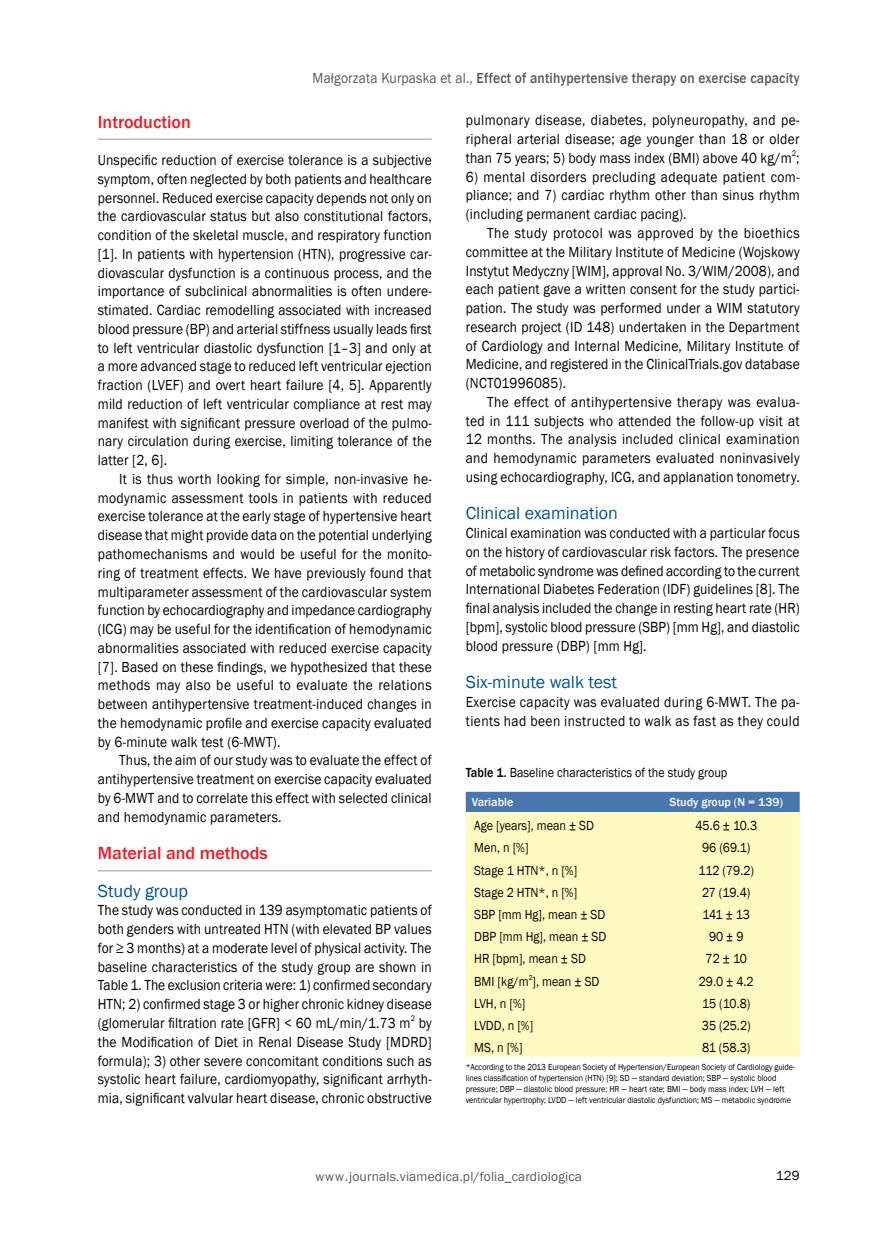
<style>
.page{position:relative;width:872px;height:1234px;background:#fff}
.page>*{position:absolute;margin:0;border:0;box-sizing:border-box;transform-origin:0 0}
.t1{font:18px "Franklin Gothic";color:#005496}
.t2{font:500 18px "Franklin Gothic";color:#ed1d24}
.t3{font:15px/18.8px "Franklin Gothic";letter-spacing:.015em;color:#000;text-align:justify;scale:.9 1}
.t4{font:500 15px "Franklin Gothic";letter-spacing:.01em;color:#58595b;scale:.9 1}
.t5{font:13.5px "Franklin Gothic";color:#000;scale:.9 1}
.t6{font:13.5px "Franklin Gothic";letter-spacing:.01em;color:#58595b}
.t7{font:13.5px "Franklin Gothic";color:#000}
.t8{font:500 12px "Franklin Gothic";color:#fff}
.t9{font:9px/10.9px "Franklin Gothic";color:#000;scale:.9 1}
.t10{font:8.25px "Franklin Gothic";color:#000;scale:.9 1}
.s1{font-weight:400}
.s2{font-weight:500}
</style>
<div class="page">
<hr style="left:98px;top:139px;width:334px;height:1px;background:#939598">
<hr style="left:98px;top:870px;width:334px;height:1px;background:#939598">
<div style="left:466px;top:791px;width:333px;height:21px;background:#4876ae"></div>
<div style="left:466px;top:812px;width:333px;height:244px;background:#fffac2"></div>
<p class="t4" style="left:312px;top:69px;width:543px"><span class="s1">Małgorzata Kurpaska et al.,</span> Effect of antihypertensive therapy on exercise capacity</p>
<p class="t2" style="left:98px;top:110px;width:95px">Introduction</p>
<p class="t3" style="left:98px;top:151px;width:372px">Unspecific reduction of exercise tolerance is a subjective symptom, often neglected by both patients and healthcare personnel. Reduced exercise capacity depends not only on the cardiovascular status but also constitutional factors, condition of the skeletal muscle, and respiratory function [1]. In patients with hypertension (HTN), progressive car&shy;diovascular dysfunction is a continuous process, and the importance of subclinical abnormalities is often undere&shy;stimated. Cardiac remodelling associated with increased blood pressure (BP) and arterial stiffness usually leads first to left ventricular diastolic dysfunction [1–3] and only at a more advanced stage to reduced left ventricular ejection fraction (LVEF) and overt heart failure [4, 5]. Apparently mild reduction of left ventricular compliance at rest may manifest with significant pressure overload of the pulmo&shy;nary circulation during exercise, limiting tolerance of the latter [2, 6].</p>
<p class="t3" style="left:98px;top:470px;width:372px;text-indent:21px">It is thus worth looking for simple, non-invasive he&shy;modynamic assessment tools in patients with reduced exercise tolerance at the early stage of hypertensive heart disease that might provide data on the potential underlying pathomechanisms and would be useful for the monito&shy;ring of treatment effects. We have previously found that multiparameter assessment of the cardiovascular system function by echocardiography and impedance cardiography (ICG) may be useful for the identification of hemodynamic abnormalities associated with reduced exercise capacity [7]. Based on these findings, we hypothesized that these methods may also be useful to evaluate the relations between antihypertensive treatment-induced changes in the hemodynamic profile and exercise capacity evaluated by 6-minute walk test (6-MWT).</p>
<p class="t3" style="left:98px;top:751px;width:372px;text-indent:21px">Thus, the aim of our study was to evaluate the effect of antihypertensive treatment on exercise capacity evaluated by 6-MWT and to correlate this effect with selected clinical and hemodynamic parameters.</p>
<p class="t2" style="left:98px;top:841px;width:171px">Material and methods</p>
<p class="t1" style="left:98px;top:879px;width:92px">Study group</p>
<p class="t3" style="left:98px;top:901px;width:372px">The study was conducted in 139 asymptomatic patients of both genders with untreated HTN (with elevated BP values for ≥ 3 months) at a moderate level of physical activity. The baseline characteristics of the study group are shown in Table 1. The exclusion criteria were: 1) confirmed secondary HTN; 2) confirmed stage 3 or higher chronic kidney disease (glomerular filtration rate [GFR] &lt; 60 mL/min/1.73 m</p>
<p class="t10" style="left:411px;top:1013px;width:6px">2</p>
<p class="t3" style="left:98px;top:1013px;width:372px;text-indent:321px">by the Modification of Diet in Renal Disease Study [MDRD] formula); 3) other severe concomitant conditions such as systolic heart failure, cardiomyopathy, significant arrhyth&shy;mia, significant valvular heart disease, chronic obstructive</p>
<p class="t3" style="left:466px;top:111px;width:372px">pulmonary disease, diabetes, polyneuropathy, and pe&shy;ripheral arterial disease; age younger than 18 or older than 75 years; 5) body mass index (BMI) above 40 kg/m ;</p>
<p class="t10" style="left:792px;top:148px;width:6px">2</p>
<p class="t3" style="left:466px;top:168px;width:372px">6) mental disorders precluding adequate patient com&shy;pliance; and 7) cardiac rhythm other than sinus rhythm (including permanent cardiac pacing).</p>
<p class="t3" style="left:466px;top:224px;width:372px;text-indent:21px">The study protocol was approved by the bioethics committee at the Military Institute of Medicine (Wojskowy Instytut Medyczny [WIM], approval No. 3/WIM/2008), and each patient gave a written consent for the study partici&shy;pation. The study was performed under a WIM statutory research project (ID 148) undertaken in the Department of Cardiology and Internal Medicine, Military Institute of Medicine, and registered in the ClinicalTrials.gov database (NCT01996085).</p>
<p class="t3" style="left:466px;top:393px;width:372px;text-indent:21px">The effect of antihypertensive therapy was evalua&shy;ted in 111 subjects who attended the follow-up visit at 12 months. The analysis included clinical examination and hemodynamic parameters evaluated noninvasively using echocardiography, ICG, and applanation tonometry.</p>
<p class="t1" style="left:466px;top:502px;width:154px">Clinical examination</p>
<p class="t3" style="left:466px;top:524px;width:372px">Clinical examination was conducted with a particular focus on the history of cardiovascular risk factors. The presence of metabolic syndrome was defined according to the current International Diabetes Federation (IDF) guidelines [8]. The final analysis included the change in resting heart rate (HR) [bpm], systolic blood pressure (SBP) [mm Hg], and diastolic blood pressure (DBP) [mm Hg].</p>
<p class="t1" style="left:466px;top:671px;width:153px">Six-minute walk test</p>
<p class="t3" style="left:466px;top:692px;width:372px">Exercise capacity was evaluated during 6-MWT. The pa&shy;tients had been instructed to walk as fast as they could</p>
<p class="t5" style="left:466px;top:764px;width:292px"><span class="s2">Table 1.</span> Baseline characteristics of the study group</p>
<p class="t8" style="left:472px;top:794px;width:43px">Variable</p>
<p class="t8" style="left:669px;top:794px;width:115px">Study group (N = 139)</p>
<p class="t5" style="left:474px;top:817px;width:134px">Age [years], mean ± SD</p>
<p class="t5" style="left:695px;top:817px;width:70px">45.6 ± 10.3</p>
<p class="t5" style="left:474px;top:839px;width:62px">Men, n [%]</p>
<p class="t5" style="left:702px;top:839px;width:55px">96 (69.1)</p>
<p class="t5" style="left:474px;top:861px;width:116px">Stage 1 HTN*, n [%]</p>
<p class="t5" style="left:698px;top:861px;width:63px">112 (79.2)</p>
<p class="t5" style="left:474px;top:883px;width:116px">Stage 2 HTN*, n [%]</p>
<p class="t5" style="left:702px;top:883px;width:55px">27 (19.4)</p>
<p class="t5" style="left:474px;top:905px;width:147px">SBP [mm Hg], mean ± SD</p>
<p class="t5" style="left:702px;top:905px;width:54px">141 ± 13</p>
<p class="t5" style="left:474px;top:928px;width:148px">DBP [mm Hg], mean ± SD</p>
<p class="t5" style="left:709px;top:928px;width:40px">90 ± 9</p>
<p class="t5" style="left:474px;top:950px;width:125px">HR [bpm], mean ± SD</p>
<p class="t5" style="left:705px;top:950px;width:47px">72 ± 10</p>
<p class="t5" style="left:474px;top:972px;width:141px">BMI [kg/m<sup>2</sup>], mean ± SD</p>
<p class="t5" style="left:699px;top:972px;width:62px">29.0 ± 4.2</p>
<p class="t5" style="left:474px;top:994px;width:58px">LVH, n [%]</p>
<p class="t5" style="left:702px;top:994px;width:55px">15 (10.8)</p>
<p class="t5" style="left:474px;top:1016px;width:67px">LVDD, n [%]</p>
<p class="t5" style="left:702px;top:1016px;width:56px">35 (25.2)</p>
<p class="t5" style="left:474px;top:1039px;width:55px">MS, n [%]</p>
<p class="t5" style="left:702px;top:1039px;width:55px">81 (58.3)</p>
<p class="t9" style="left:466px;top:1061px;width:367px">*According to the 2013 European Society of Hypertension/European Society of Cardiology guide&shy;lines classification of hypertension (HTN) [9]; SD — standard deviation; SBP — systolic blood pressure; DBP — diastolic blood pressure; HR — heart rate; BMI — body mass index; LVH — left ventricular hypertrophy; LVDD — left ventricular diastolic dysfunction; MS — metabolic syndrome</p>
<p class="t6" style="left:315px;top:1168px;width:268px">www.journals.viamedica.pl/folia_cardiologica</p>
<p class="t7" style="left:776px;top:1166px;width:25px">129</p>
</div>
